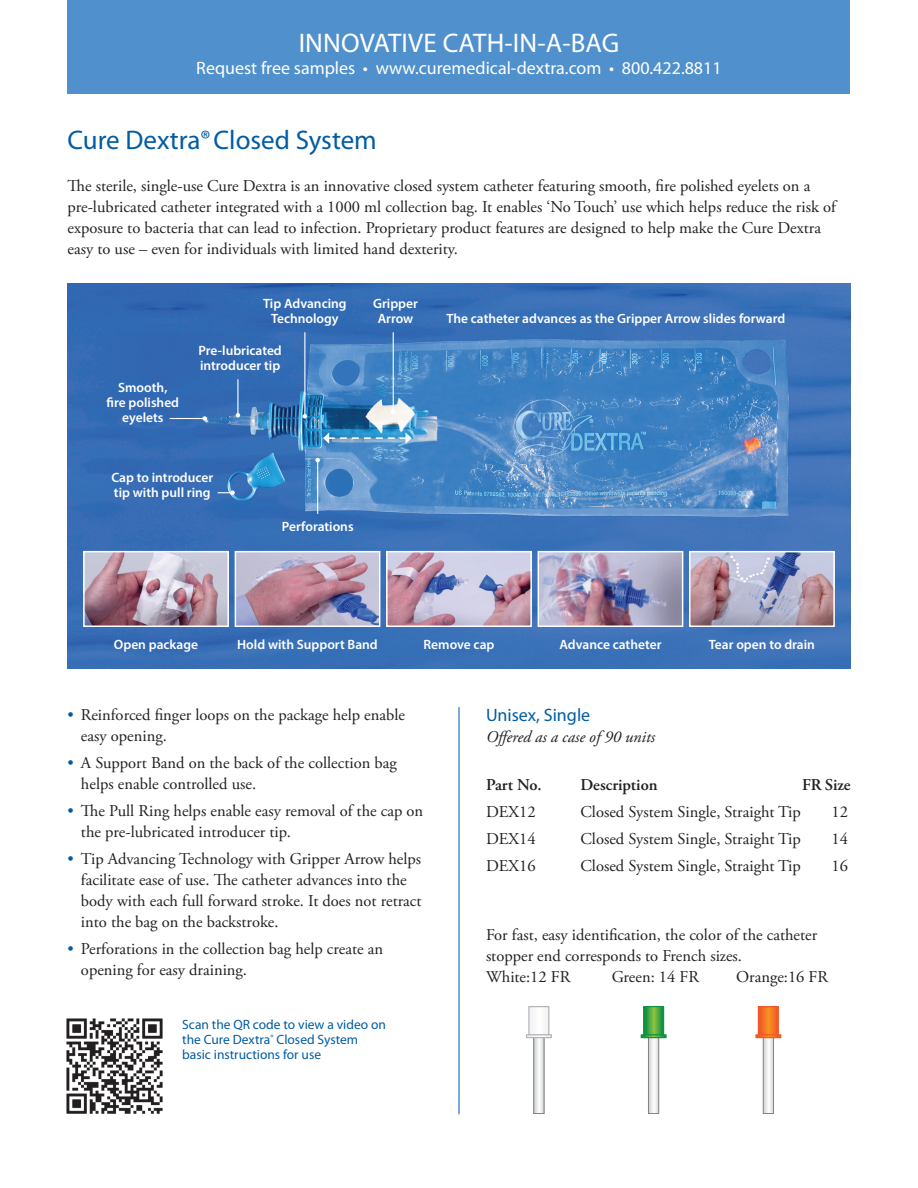
<style>
.page{position:relative;width:918px;height:1188px;background:#fff}
.page>*{position:absolute;margin:0;border:0;box-sizing:border-box;transform-origin:0 0}
.t1{font:27px "Myriad Pro";color:#015ca3}
.t2{font:27px "Myriad Pro";letter-spacing:.005em;color:#fff}
.t3{font:18px "Myriad Pro";color:#fff}
.t4{font:18px "Myriad Pro";color:#015ca3}
.t5{font:16.5px/21px "Adobe Garamond Pro";color:#231f20}
.t6{font:600 16.5px "Adobe Garamond Pro";color:#231f20}
.t7{font:italic 16.5px "Adobe Garamond Pro";color:#231f20}
.t8{font:600 13.5px/15px "Myriad Pro";color:#fff;text-align:center}
.t9{font:13.5px/15px "Myriad Pro";color:#015ca3}
.s1{font-size:24px}
.s2{color:#015ca3}
</style>
<div class="page">
<div style="left:68px;top:0;width:782px;height:94px;background:#5090cc"></div>
<img style="left:68px;top:284px;width:782px;height:384px">
<hr style="left:458px;top:708px;width:2px;height:406px;background:#5090cc">
<img style="left:66px;top:1018px;width:97px;height:96px">
<svg style="left:535px;top:1038px;width:7px;height:74px"></svg>
<div style="left:533px;top:1034px;width:11px;height:80px;border:1px solid #808285"></div>
<div style="left:529px;top:1007px;width:20px;height:28px;background:#f8f8f9"></div>
<div style="left:528px;top:1006px;width:21px;height:30px;border:1px solid #b2b3b7"></div>
<div style="left:526px;top:1034px;width:26px;height:4px;border:1px solid #b2b3b7"></div>
<svg style="left:650px;top:1038px;width:7px;height:74px"></svg>
<div style="left:648px;top:1034px;width:11px;height:80px;border:1px solid #808285"></div>
<svg style="left:645px;top:1008px;width:17px;height:26px"></svg>
<div style="left:643px;top:1006px;width:21px;height:30px;border:1px solid #0d9344"></div>
<div style="left:641px;top:1034px;width:26px;height:4px;border:1px solid #0d9344"></div>
<svg style="left:765px;top:1038px;width:7px;height:74px"></svg>
<div style="left:763px;top:1034px;width:11px;height:80px;border:1px solid #808285"></div>
<svg style="left:760px;top:1008px;width:17px;height:26px"></svg>
<div style="left:758px;top:1006px;width:21px;height:30px;border:1px solid #f15929"></div>
<div style="left:755px;top:1034px;width:26px;height:4px;border:1px solid #f15929"></div>
<hr style="left:237px;top:380px;width:1px;height:35px;background:#fff">
<svg style="left:236px;top:413px;width:4px;height:4px"></svg>
<hr style="left:304px;top:333px;width:1px;height:83px;background:#fff">
<svg style="left:303px;top:414px;width:4px;height:5px"></svg>
<hr style="left:393px;top:333px;width:1px;height:79px;background:#fff">
<svg style="left:391px;top:410px;width:4px;height:4px"></svg>
<svg style="left:312px;top:422px;width:111px;height:33px"></svg>
<svg style="left:323px;top:432px;width:89px;height:12px"></svg>
<svg style="left:218px;top:490px;width:17px;height:5px"></svg>
<hr style="left:317px;top:460px;width:1px;height:54px;background:#fff">
<svg style="left:315px;top:458px;width:5px;height:4px"></svg>
<hr style="left:170px;top:418px;width:35px;height:1px;background:#fff">
<svg style="left:202px;top:416px;width:5px;height:5px"></svg>
<img style="left:86px;top:554px;width:140px;height:70px">
<div style="left:83px;top:551px;width:146px;height:76px;border:2px solid #fff"></div>
<img style="left:238px;top:554px;width:139px;height:70px">
<div style="left:235px;top:551px;width:145px;height:76px;border:2px solid #fff"></div>
<img style="left:389px;top:554px;width:140px;height:70px">
<div style="left:386px;top:551px;width:146px;height:76px;border:2px solid #fff"></div>
<img style="left:541px;top:554px;width:139px;height:70px">
<div style="left:538px;top:551px;width:145px;height:76px;border:2px solid #fff"></div>
<img style="left:692px;top:554px;width:140px;height:70px">
<div style="left:689px;top:551px;width:146px;height:76px;border:2px solid #fff"></div>
<svg style="left:730px;top:555px;width:40px;height:28px"></svg>
<h1 class="t2" style="left:299px;top:28px;width:322px">INNOVATIVE CATH-IN-A-BAG</h1>
<p class="t3" style="left:196px;top:58px;width:527px">Request free samples • www.curemedical-dextra.com • 800.422.8811</p>
<h1 class="t1" style="left:68px;top:125px;width:311px">Cure Dextra<span class="s1">®</span>Closed System</h1>
<p class="t5" style="left:68px;top:175px;width:770px">The sterile, single-use Cure Dextra is an innovative closed system catheter featuring smooth, fire polished eyelets on a pre-lubricated catheter integrated with a 1000 ml collection bag. It enables ‘No Touch’ use which helps reduce the risk of exposure to bacteria that can lead to infection. Proprietary product features are designed to help make the Cure Dextra easy to use – even for individuals with limited hand dexterity.</p>
<p class="t8" style="left:263px;top:296px;width:85px">Tip Advancing<br>Technology</p>
<p class="t8" style="left:373px;top:296px;width:46px">Gripper<br>Arrow</p>
<p class="t8" style="left:107px;top:379px;width:74px">Smooth,<br>fire polished eyelets</p>
<p class="t8" style="left:199px;top:342px;width:85px;text-align:left">Pre-lubricated introducer tip</p>
<p class="t8" style="left:111px;top:469px;width:103px;text-align:left">Cap to introducer tip with pull ring</p>
<p class="t8" style="left:282px;top:519px;width:73px">Perforations</p>
<p class="t8" style="left:446px;top:311px;width:340px">The catheter advances as the Gripper Arrow slides forward</p>
<p class="t8" style="left:114px;top:637px;width:86px">Open package</p>
<p class="t8" style="left:237px;top:637px;width:142px">Hold with Support Band</p>
<p class="t8" style="left:424px;top:637px;width:72px">Remove cap</p>
<p class="t8" style="left:559px;top:637px;width:104px">Advance catheter</p>
<p class="t8" style="left:709px;top:637px;width:108px">Tear open to drain</p>
<p class="t5" style="left:81px;top:704px;width:326px;text-indent:-13px"><span class="s2">•</span> Reinforced finger loops on the package help enable easy opening.</p>
<p class="t5" style="left:81px;top:752px;width:317px;text-indent:-13px"><span class="s2">•</span> A Support Band on the back of the collection bag helps enable controlled use.</p>
<p class="t5" style="left:81px;top:800px;width:344px;text-indent:-13px"><span class="s2">•</span> The Pull Ring helps enable easy removal of the cap on the pre-lubricated introducer tip.</p>
<p class="t5" style="left:81px;top:848px;width:342px;text-indent:-13px"><span class="s2">•</span> Tip Advancing Technology with Gripper Arrow helps facilitate ease of use. The catheter advances into the body with each full forward stroke. It does not retract into the bag on the backstroke.</p>
<p class="t5" style="left:81px;top:938px;width:304px;text-indent:-13px"><span class="s2">•</span> Perforations in the collection bag help create an opening for easy draining.</p>
<p class="t9" style="left:182px;top:1018px;width:205px">Scan the QR code to view a video on the Cure Dextra<sup>®</sup> Closed System basic instructions for use</p>
<p class="t4" style="left:486px;top:705px;width:106px">Unisex, Single</p>
<p class="t7" style="left:486px;top:727px;width:171px">Offered as a case of 90 units</p>
<p class="t6" style="left:486px;top:775px;width:57px">Part No.</p>
<p class="t6" style="left:580px;top:775px;width:79px">Description</p>
<p class="t6" style="left:802px;top:775px;width:50px">FR Size</p>
<p class="t5" style="left:486px;top:802px;width:51px">DEX12</p>
<p class="t5" style="left:580px;top:802px;width:222px">Closed System Single, Straight Tip</p>
<p class="t5" style="left:832px;top:802px;width:18px">12</p>
<p class="t5" style="left:486px;top:829px;width:51px">DEX14</p>
<p class="t5" style="left:580px;top:829px;width:222px">Closed System Single, Straight Tip</p>
<p class="t5" style="left:832px;top:829px;width:18px">14</p>
<p class="t5" style="left:486px;top:856px;width:51px">DEX16</p>
<p class="t5" style="left:580px;top:856px;width:222px">Closed System Single, Straight Tip</p>
<p class="t5" style="left:832px;top:856px;width:18px">16</p>
<p class="t5" style="left:486px;top:925px;width:333px">For fast, easy identification, the color of the catheter stopper end corresponds to French sizes.<br>White:12 FR</p>
<p class="t5" style="left:612px;top:967px;width:89px">Green: 14 FR</p>
<p class="t5" style="left:736px;top:967px;width:93px">Orange:16 FR</p>
</div>
